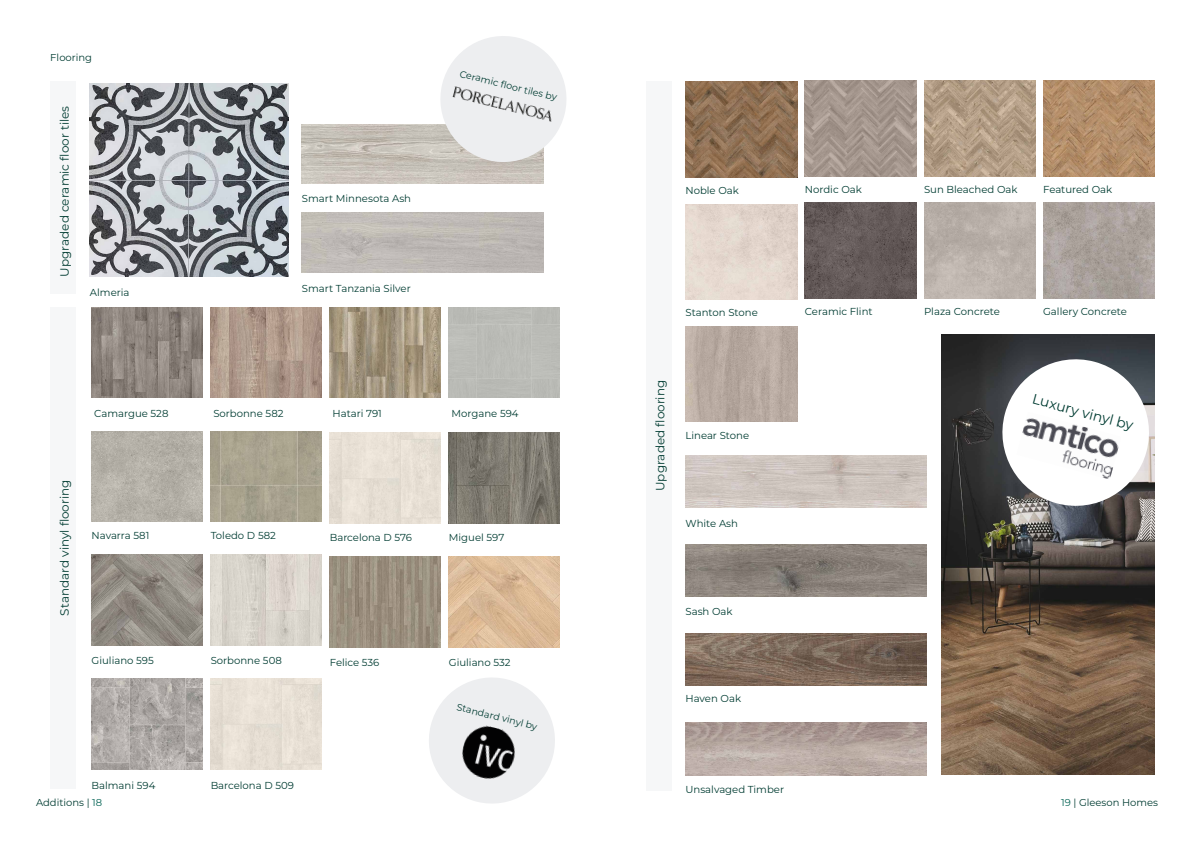
<style>
.page{position:relative;width:1191px;height:842px;background:#fff}
.page>*{position:absolute;margin:0;border:0;box-sizing:border-box;transform-origin:0 0}
.t1{font:14px "Montserrat";color:#013c32}
.t2{font:12px "Montserrat";color:#013c32}
.t3{font:10.1px "Montserrat";color:#013c32}
.t4{font:10px "Montserrat";color:#013c32}
.t5{font:9.5px "Montserrat";color:#013c32}
.s1{color:#066455}
</style>
<div class="page">
<img style="left:941px;top:334px;width:213px;height:440px">
<div style="left:50px;top:81px;width:26px;height:213px;background:#f6f7f8"></div>
<div style="left:50px;top:307px;width:26px;height:481px;background:#f6f7f8"></div>
<img style="left:92px;top:307px;width:110px;height:91px">
<img style="left:211px;top:307px;width:110px;height:91px">
<img style="left:330px;top:307px;width:110px;height:91px">
<div style="left:449px;top:307px;width:110px;height:91px;background:#babbb6"></div>
<img style="left:92px;top:431px;width:110px;height:91px">
<img style="left:211px;top:431px;width:110px;height:91px">
<div style="left:330px;top:433px;width:110px;height:90px;background:#e8e0d5"></div>
<img style="left:449px;top:433px;width:110px;height:90px">
<img style="left:92px;top:555px;width:110px;height:90px">
<img style="left:211px;top:555px;width:110px;height:90px">
<img style="left:330px;top:556px;width:110px;height:91px">
<img style="left:449px;top:556px;width:110px;height:91px">
<img style="left:92px;top:679px;width:110px;height:90px">
<div style="left:211px;top:679px;width:110px;height:90px;background:#e7dfd4"></div>
<img style="left:90px;top:84px;width:199px;height:192px">
<img style="left:302px;top:124px;width:241px;height:60px">
<img style="left:302px;top:213px;width:241px;height:59px">
<div style="left:646px;top:81px;width:25px;height:709px;background:#f6f7f8"></div>
<img style="left:685px;top:82px;width:112px;height:95px">
<img style="left:805px;top:81px;width:111px;height:95px">
<img style="left:924px;top:81px;width:111px;height:95px">
<svg style="left:994px;top:351px;width:161px;height:163px"></svg>
<img style="left:1016px;top:412px;width:105px;height:68px">
<svg style="left:434px;top:36px;width:132px;height:133px"></svg>
<img style="left:445px;top:78px;width:116px;height:53px">
<svg style="left:429px;top:678px;width:126px;height:126px"></svg>
<img style="left:457px;top:721px;width:66px;height:65px">
<img style="left:1043px;top:81px;width:112px;height:95px">
<img style="left:685px;top:204px;width:112px;height:95px">
<img style="left:805px;top:203px;width:111px;height:95px">
<img style="left:924px;top:203px;width:111px;height:95px">
<img style="left:1043px;top:203px;width:112px;height:95px">
<img style="left:685px;top:326px;width:112px;height:96px">
<img style="left:685px;top:455px;width:241px;height:52px">
<img style="left:685px;top:544px;width:241px;height:52px">
<img style="left:685px;top:634px;width:241px;height:52px">
<img style="left:685px;top:723px;width:241px;height:52px">
<p class="t4" style="left:50px;top:50px;width:43px">Flooring</p>
<p class="t2" style="left:56px;top:276px;width:172px;rotate:-90deg">Upgraded ceramic floor tiles</p>
<p class="t3" style="left:90px;top:286px;width:41px">Almeria</p>
<p class="t3" style="left:302px;top:192px;width:111px">Smart Minnesota Ash</p>
<p class="t3" style="left:302px;top:282px;width:110px">Smart Tanzania Silver</p>
<p class="t5" style="left:461px;top:67px;width:101px;rotate:14deg">Ceramic fl oor tiles by</p>
<p class="t3" style="left:94px;top:406px;width:76px">Camargue 528</p>
<p class="t3" style="left:213px;top:406px;width:72px">Sorbonne 582</p>
<p class="t3" style="left:332px;top:406px;width:51px">Hatari 791</p>
<p class="t3" style="left:451px;top:406px;width:69px">Morgane 594</p>
<p class="t2" style="left:56px;top:616px;width:137px;rotate:-90deg">Standard vinyl flooring</p>
<p class="t3" style="left:92px;top:529px;width:59px">Navarra 581</p>
<p class="t3" style="left:211px;top:529px;width:67px">Toledo D 582</p>
<p class="t3" style="left:330px;top:530px;width:84px">Barcelona D 576</p>
<p class="t3" style="left:449px;top:530px;width:57px">Miguel 597</p>
<p class="t3" style="left:92px;top:654px;width:64px">Giuliano 595</p>
<p class="t3" style="left:211px;top:654px;width:73px">Sorbonne 508</p>
<p class="t3" style="left:330px;top:655px;width:51px">Felice 536</p>
<p class="t3" style="left:449px;top:655px;width:63px">Giuliano 532</p>
<p class="t3" style="left:92px;top:778px;width:65px">Balmani 594</p>
<p class="t3" style="left:211px;top:778px;width:85px">Barcelona D 509</p>
<p class="t5" style="left:458px;top:700px;width:84px;rotate:14deg">Standard vinyl by</p>
<p class="t3" style="left:685px;top:184px;width:55px">Noble Oak</p>
<p class="t3" style="left:805px;top:183px;width:58px">Nordic Oak</p>
<p class="t3" style="left:924px;top:183px;width:95px">Sun Bleached Oak</p>
<p class="t3" style="left:1043px;top:183px;width:71px">Featured Oak</p>
<p class="t3" style="left:685px;top:306px;width:74px">Stanton Stone</p>
<p class="t3" style="left:805px;top:305px;width:69px">Ceramic Flint</p>
<p class="t3" style="left:924px;top:305px;width:77px">Plaza Concrete</p>
<p class="t3" style="left:1043px;top:305px;width:85px">Gallery Concrete</p>
<p class="t2" style="left:652px;top:491px;width:113px;rotate:-90deg">Upgraded flooring</p>
<p class="t3" style="left:685px;top:428px;width:65px">Linear Stone</p>
<p class="t3" style="left:685px;top:516px;width:54px">White Ash</p>
<h1 class="t1" style="left:1035px;top:389px;width:105px;rotate:15deg">Luxury vinyl by</h1>
<p class="t3" style="left:685px;top:604px;width:49px">Sash Oak</p>
<p class="t3" style="left:685px;top:692px;width:57px">Haven Oak</p>
<p class="t3" style="left:685px;top:783px;width:100px">Unsalvaged Timber</p>
<p class="t4" style="left:36px;top:795px;width:68px">Additions | <span class="s1">18</span></p>
<p class="t4" style="left:1061px;top:795px;width:98px"><span class="s1">19</span> | Gleeson Homes</p>
</div>
